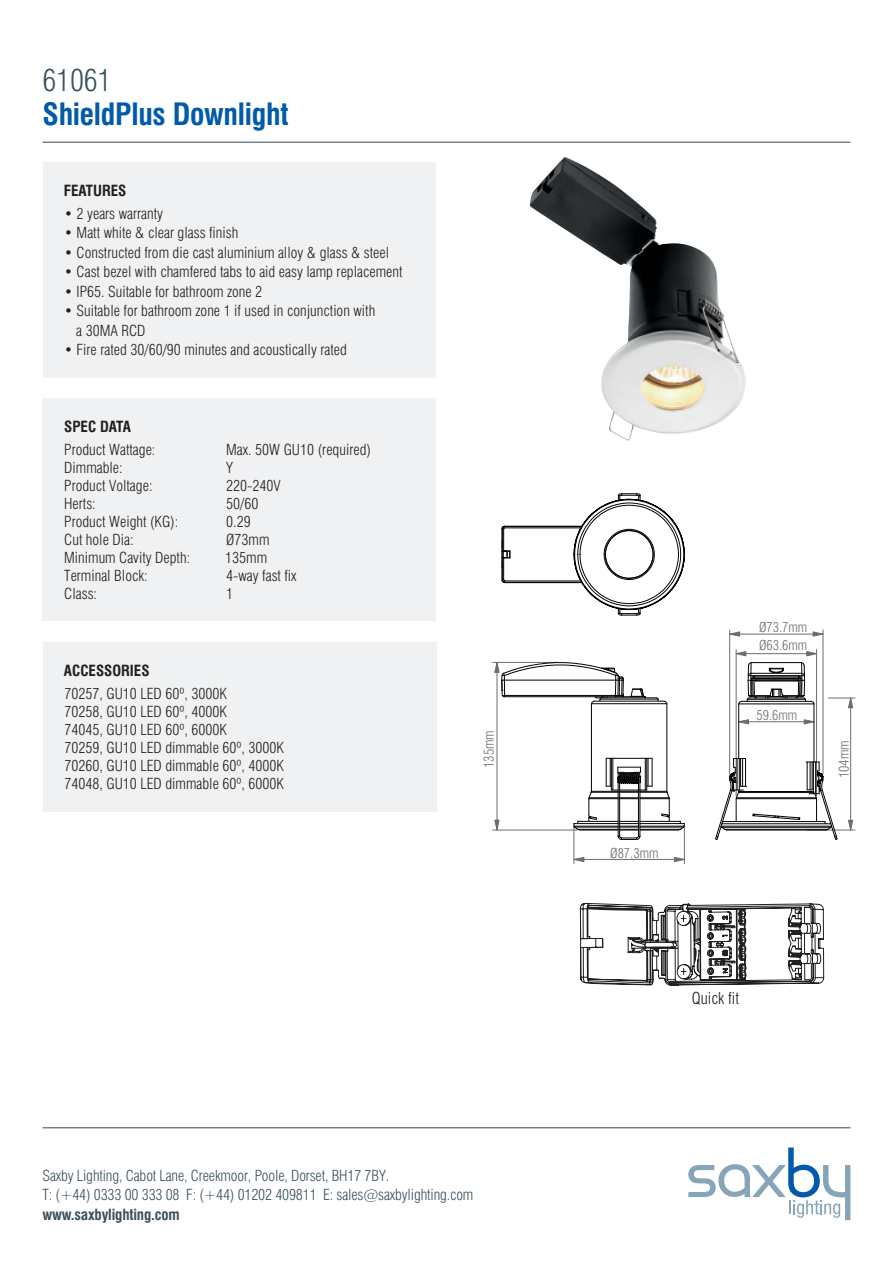
<style>
.page{position:relative;width:893px;height:1263px;background:#fff}
.page>*{position:absolute;margin:0;border:0;box-sizing:border-box;transform-origin:0 0}
.t1{font:700 condensed 30px "Swiss 721 BT";letter-spacing:-.01em;color:#015aaa}
.t2{font:300 condensed 30px "Swiss 721 BT";letter-spacing:-.01em;color:#3a515d}
.t3{font:300 condensed 16.2px "Swiss 721 BT";color:#231f20}
.t4{font:300 condensed 15px/18px "Swiss 721 BT";color:#231f20}
.t5{font:300 condensed 15px/19.5px "Swiss 721 BT";letter-spacing:-.01em;color:#3a515d}
.t6{font:700 condensed 15px "Swiss 721 BT";color:#231f20}
.t7{font:700 condensed 15px "Swiss 721 BT";letter-spacing:-.01em;color:#3a515d}
.t8{font:300 condensed 13.5px/18px "Swiss 721 BT";color:#6c6d70}
</style>
<div class="page">
<hr style="left:43px;top:142px;width:807px;height:1px;background:#38454d">
<div style="left:43px;top:163px;width:393px;height:215px;background:#f0f1f2"></div>
<img style="left:529px;top:157px;width:217px;height:284px">
<div style="left:43px;top:398px;width:393px;height:223px;background:#f0f1f2"></div>
<hr style="left:573px;top:826px;width:1px;height:38px;background:#6c6d70">
<svg style="left:573px;top:856px;width:7px;height:6px"></svg>
<hr style="left:493px;top:830px;width:84px;height:1px;background:#6c6d70">
<hr style="left:493px;top:662px;width:64px;height:1px;background:#6c6d70">
<hr style="left:497px;top:662px;width:1px;height:168px;background:#6c6d70">
<svg style="left:494px;top:819px;width:6px;height:12px"></svg>
<hr style="left:807px;top:830px;width:48px;height:1px;background:#6c6d70">
<hr style="left:850px;top:698px;width:1px;height:132px;background:#6c6d70">
<svg style="left:828px;top:697px;width:27px;height:11px"></svg>
<svg style="left:847px;top:819px;width:7px;height:12px"></svg>
<hr style="left:736px;top:650px;width:1px;height:146px;background:#6c6d70">
<hr style="left:816px;top:650px;width:1px;height:146px;background:#6c6d70">
<hr style="left:739px;top:721px;width:75px;height:1px;background:#6c6d70">
<svg style="left:803px;top:719px;width:11px;height:6px"></svg>
<svg style="left:739px;top:719px;width:10px;height:6px"></svg>
<hr style="left:823px;top:630px;width:1px;height:144px;background:#6c6d70">
<hr style="left:729px;top:630px;width:1px;height:144px;background:#6c6d70">
<hr style="left:730px;top:634px;width:93px;height:1px;background:#6c6d70">
<svg style="left:812px;top:631px;width:12px;height:6px"></svg>
<svg style="left:729px;top:631px;width:11px;height:6px"></svg>
<svg style="left:580px;top:734px;width:245px;height:252px"></svg>
<svg style="left:681px;top:915px;width:5px;height:7px"></svg>
<svg style="left:681px;top:968px;width:5px;height:6px"></svg>
<hr style="left:666px;top:704px;width:1px;height:87px;background:#030303">
<hr style="left:503px;top:696px;width:142px;height:1px;background:#030303">
<hr style="left:596px;top:697px;width:61px;height:1px;background:#030303">
<hr style="left:600px;top:699px;width:58px;height:1px;background:#030303">
<hr style="left:594px;top:701px;width:70px;height:1px;background:#030303">
<hr style="left:591px;top:703px;width:76px;height:1px;background:#030303">
<hr style="left:591px;top:704px;width:1px;height:87px;background:#030303">
<hr style="left:578px;top:821px;width:40px;height:1px;background:#030303">
<hr style="left:640px;top:821px;width:40px;height:1px;background:#030303">
<hr style="left:574px;top:823px;width:44px;height:1px;background:#030303">
<hr style="left:640px;top:823px;width:44px;height:1px;background:#030303">
<hr style="left:640px;top:826px;width:44px;height:1px;background:#030303">
<hr style="left:574px;top:826px;width:44px;height:1px;background:#030303">
<hr style="left:574px;top:827px;width:44px;height:1px;background:#030303">
<hr style="left:640px;top:827px;width:44px;height:1px;background:#030303">
<hr style="left:640px;top:829px;width:41px;height:1px;background:#030303">
<hr style="left:578px;top:829px;width:40px;height:1px;background:#030303">
<hr style="left:640px;top:830px;width:38px;height:1px;background:#030303">
<hr style="left:580px;top:830px;width:38px;height:1px;background:#030303">
<svg style="left:656px;top:697px;width:12px;height:8px"></svg>
<svg style="left:677px;top:821px;width:8px;height:10px"></svg>
<svg style="left:573px;top:821px;width:8px;height:10px"></svg>
<svg style="left:630px;top:688px;width:16px;height:10px"></svg>
<svg style="left:494px;top:661px;width:130px;height:44px"></svg>
<hr style="left:505px;top:526px;width:77px;height:1px;background:#030303">
<hr style="left:505px;top:527px;width:76px;height:1px;background:#030303">
<hr style="left:505px;top:581px;width:76px;height:1px;background:#030303">
<hr style="left:505px;top:582px;width:77px;height:1px;background:#030303">
<svg style="left:573px;top:493px;width:112px;height:123px"></svg>
<svg style="left:501px;top:525px;width:10px;height:59px"></svg>
<hr style="left:738px;top:704px;width:1px;height:54px;background:#030303">
<hr style="left:814px;top:704px;width:1px;height:58px;background:#030303">
<hr style="left:739px;top:791px;width:75px;height:1px;background:#030303">
<hr style="left:738px;top:792px;width:76px;height:1px;background:#030303">
<hr style="left:736px;top:797px;width:80px;height:1px;background:#030303">
<hr style="left:736px;top:798px;width:80px;height:1px;background:#030303">
<hr style="left:722px;top:821px;width:103px;height:1px;background:#030303">
<hr style="left:722px;top:823px;width:109px;height:1px;background:#030303">
<hr style="left:721px;top:826px;width:110px;height:1px;background:#030303">
<hr style="left:722px;top:827px;width:109px;height:1px;background:#030303">
<hr style="left:725px;top:829px;width:103px;height:1px;background:#030303">
<hr style="left:727px;top:830px;width:99px;height:1px;background:#030303">
<svg style="left:735px;top:651px;width:81px;height:54px"></svg>
<svg style="left:806px;top:762px;width:32px;height:78px"></svg>
<svg style="left:715px;top:758px;width:31px;height:82px"></svg>
<svg style="left:752px;top:813px;width:48px;height:7px"></svg>
<svg style="left:588px;top:758px;width:82px;height:82px"></svg>
<svg style="left:688px;top:1147px;width:162px;height:73px"></svg>
<hr style="left:43px;top:1127px;width:807px;height:1px;background:#38454d">
<div style="left:43px;top:642px;width:393px;height:170px;background:#f0f1f2"></div>
<h1 class="t2" style="left:43px;top:62px;width:70px">61061</h1>
<h1 class="t1" style="left:43px;top:96px;width:248px">ShieldPlus Downlight</h1>
<p class="t6" style="left:64px;top:181px;width:64px">FEATURES</p>
<p class="t4" style="left:64px;top:204px;width:100px">• 2 years warranty</p>
<p class="t4" style="left:64px;top:224px;width:176px">• Matt white &amp; clear glass finish</p>
<p class="t4" style="left:64px;top:243px;width:327px">• Constructed from die cast aluminium alloy &amp; glass &amp; steel</p>
<p class="t4" style="left:64px;top:263px;width:340px">• Cast bezel with chamfered tabs to aid easy lamp replacement</p>
<p class="t4" style="left:64px;top:282px;width:200px">• IP65. Suitable for bathroom zone 2</p>
<p class="t4" style="left:76px;top:301px;width:301px;line-height:19.5px;text-indent:-12px">• Suitable for bathroom zone 1 if used in conjunction with a 30MA RCD</p>
<p class="t4" style="left:64px;top:341px;width:284px">• Fire rated 30/60/90 minutes and acoustically rated</p>
<p class="t6" style="left:64px;top:417px;width:68px">SPEC DATA</p>
<p class="t4" style="left:64px;top:440px;width:93px">Product Wattage:</p>
<p class="t4" style="left:226px;top:440px;width:146px">Max. 50W GU10 (required)</p>
<p class="t4" style="left:64px;top:458px;width:60px">Dimmable:</p>
<p class="t4" style="left:226px;top:458px;width:8px">Y</p>
<p class="t4" style="left:64px;top:476px;width:90px">Product Voltage:</p>
<p class="t4" style="left:226px;top:476px;width:56px">220-240V</p>
<p class="t4" style="left:64px;top:494px;width:33px">Herts:</p>
<p class="t4" style="left:226px;top:494px;width:34px">50/60</p>
<p class="t4" style="left:64px;top:512px;width:116px">Product Weight (KG):</p>
<p class="t4" style="left:226px;top:512px;width:26px">0.29</p>
<p class="t4" style="left:64px;top:530px;width:71px">Cut hole Dia:</p>
<p class="t4" style="left:226px;top:530px;width:45px">Ø73mm</p>
<p class="t4" style="left:64px;top:548px;width:127px">Minimum Cavity Depth:</p>
<p class="t4" style="left:225px;top:548px;width:43px">135mm</p>
<p class="t4" style="left:64px;top:566px;width:85px">Terminal Block:</p>
<p class="t4" style="left:226px;top:566px;width:72px">4-way fast fix</p>
<p class="t4" style="left:64px;top:584px;width:34px">Class:</p>
<p class="t4" style="left:226px;top:584px;width:9px">1</p>
<p class="t6" style="left:64px;top:661px;width:87px">ACCESSORIES</p>
<p class="t4" style="left:64px;top:684px;width:221px">70257, GU10 LED 60º, 3000K<br>70258, GU10 LED 60º, 4000K<br>74045, GU10 LED 60º, 6000K<br>70259, GU10 LED dimmable 60º, 3000K<br>70260, GU10 LED dimmable 60º, 4000K<br>74048, GU10 LED dimmable 60º, 6000K</p>
<p class="t8" style="left:759px;top:618px;width:50px">Ø73.7mm<br>Ø63.6mm</p>
<p class="t8" style="left:756px;top:706px;width:42px">59.6mm</p>
<p class="t8" style="left:480px;top:768px;width:39px;rotate:-90deg">135mm</p>
<p class="t8" style="left:835px;top:778px;width:39px;rotate:-90deg">104mm</p>
<p class="t8" style="left:610px;top:844px;width:50px">Ø87.3mm</p>
<p class="t3" style="left:692px;top:989px;width:49px">Quick fit</p>
<p class="t5" style="left:43px;top:1166px;width:432px">Saxby Lighting, Cabot Lane, Creekmoor, Poole, Dorset, BH17 7BY.<br>T: (+44) 0333 00 333 08 F: (+44) 01202 409811 E: sales@saxbylighting.com</p>
<p class="t7" style="left:43px;top:1205px;width:139px">www.saxbylighting.com</p>
</div>
